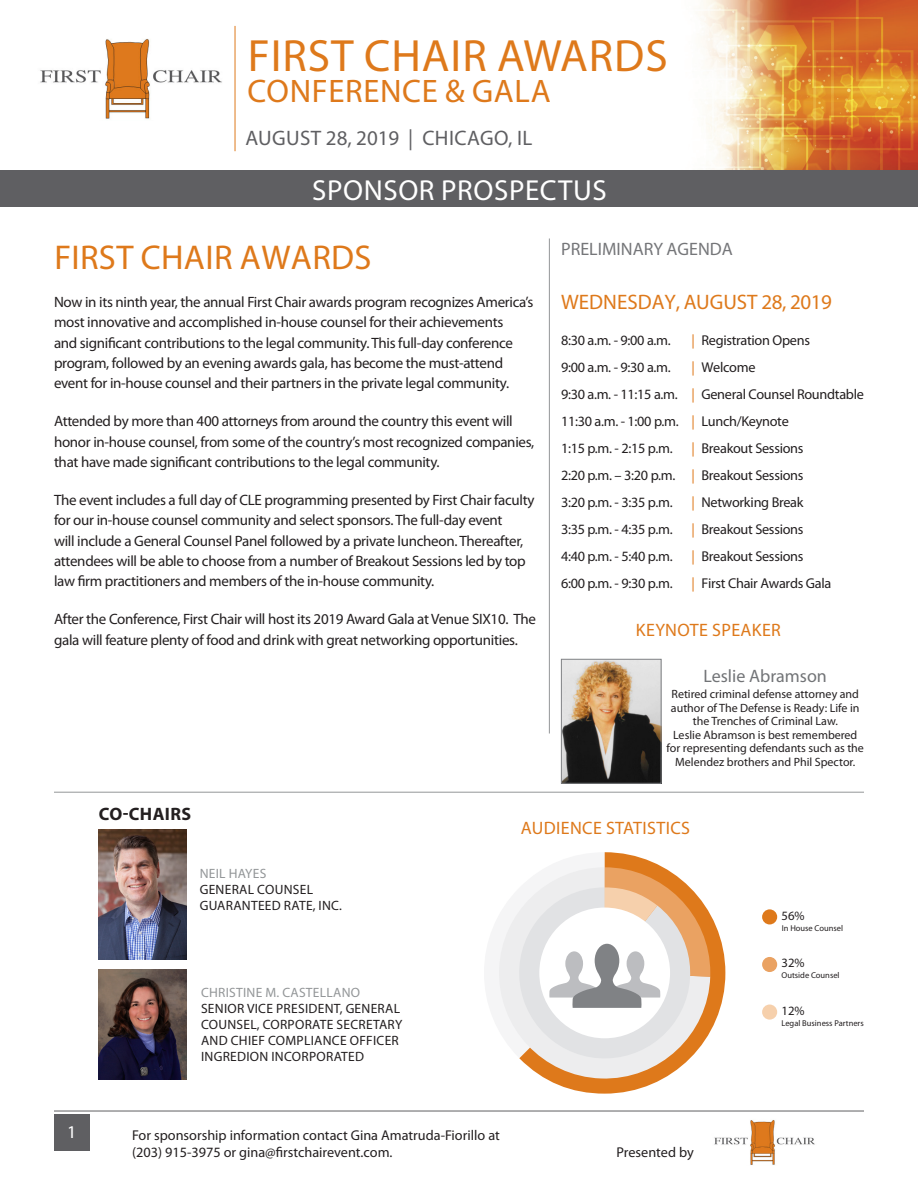
<style>
.page{position:relative;width:918px;height:1188px;background:#fff}
.page>*{position:absolute;margin:0;border:0;box-sizing:border-box;transform-origin:0 0}
.t1{font:45.3px "Myriad Pro";letter-spacing:.02em;color:#de791b}
.t2{font:34.5px "Myriad Pro";letter-spacing:.01em;color:#de791b}
.t3{font:32.7px "Myriad Pro";letter-spacing:.02em;color:#de791b}
.t4{font:29.1px "Myriad Pro";letter-spacing:.02em;color:#fff}
.t5{font:21px "Myriad Pro";letter-spacing:.02em;color:#5f5f62}
.t6{font:21px "Myriad Pro";color:#de791b}
.t7{font:18px "Myriad Pro";letter-spacing:.02em;color:#de791b}
.t8{font:18px "Myriad Pro";color:#757679}
.t9{font:18px "Myriad Pro";color:#727477}
.t10{font:700 18px "Myriad Pro";letter-spacing:.02em;color:#231f20}
.t11{font:18px "Myriad Pro";color:#fff}
.t12{font:15px/20.2px "Myriad Pro";letter-spacing:-.02em;color:#231f20}
.t13{font:14.25px "Myriad Pro";letter-spacing:-.02em;color:#231f20}
.t14{font:14.25px/16.5px "Myriad Pro";color:#231f20}
.t15{font:13.5px/15.9px "Myriad Pro";letter-spacing:.02em;color:#231f20}
.t16{font:13.5px "Myriad Pro";letter-spacing:.02em;color:#939698}
.t17{font:12.75px "Myriad Pro";color:#231f20}
.t18{font:12px/13.5px "Myriad Pro";color:#231f20;text-align:center}
.t19{font:8.55px "Myriad Pro";color:#231f20}
.s1{color:#de791b}
</style>
<div class="page">
<img style="left:606px;top:0;width:312px;height:171px">
<hr style="left:54px;top:1111px;width:810px;height:1px;background:#5f5f62">
<div style="left:0;top:171px;width:918px;height:36px;background:#5f5f62"></div>
<hr style="left:235px;top:26px;width:1px;height:125px;background:#de791b">
<img style="left:714px;top:1120px;width:101px;height:45px">
<img style="left:40px;top:39px;width:182px;height:80px">
<div style="left:54px;top:1115px;width:36px;height:36px;background:#5f5f62"></div>
<hr style="left:549px;top:238px;width:1px;height:496px;background:#939698">
<hr style="left:54px;top:792px;width:810px;height:1px;background:#939698">
<img style="left:563px;top:661px;width:97px;height:121px">
<div style="left:561px;top:659px;width:101px;height:125px;border:1px solid #808285"></div>
<div style="left:762px;top:909px;width:15px;height:15px;background:#de791b;border-radius:50%"></div>
<div style="left:762px;top:957px;width:15px;height:15px;background:#eaa262;border-radius:50%"></div>
<div style="left:762px;top:1005px;width:15px;height:15px;background:#f6d0ac;border-radius:50%"></div>
<svg style="left:550px;top:914px;width:175px;height:180px"></svg>
<svg style="left:531px;top:1069px;width:179px;height:12px"></svg>
<svg style="left:499px;top:852px;width:211px;height:217px"></svg>
<img style="left:99px;top:969px;width:88px;height:111px">
<img style="left:99px;top:830px;width:88px;height:130px">
<p class="t1" style="left:248px;top:28px;width:421px">FIRST CHAIR AWARDS</p>
<p class="t3" style="left:248px;top:70px;width:305px">CONFERENCE &amp; GALA</p>
<p class="t5" style="left:245px;top:125px;width:289px">AUGUST 28, 2019 | CHICAGO, IL</p>
<p class="t4" style="left:312px;top:172px;width:296px">SPONSOR PROSPECTUS</p>
<p class="t8" style="left:561px;top:238px;width:173px">PRELIMINARY AGENDA</p>
<p class="t6" style="left:561px;top:289px;width:272px">WEDNESDAY, AUGUST 28, 2019</p>
<p class="t13" style="left:561px;top:331px;width:111px">8:30 a.m. - 9:00 a.m.</p>
<p class="t13" style="left:692px;top:331px;width:120px"><span class="s1">|</span> Registration Opens</p>
<p class="t13" style="left:561px;top:358px;width:111px">9:00 a.m. - 9:30 a.m.</p>
<p class="t13" style="left:692px;top:358px;width:66px"><span class="s1">|</span> Welcome</p>
<p class="t13" style="left:561px;top:385px;width:304px">9:30 a.m. - 11:15 a.m. <span class="s1">|</span> General Counsel Roundtable</p>
<p class="t13" style="left:561px;top:412px;width:229px">11:30 a.m. - 1:00 p.m. <span class="s1">|</span> Lunch/Keynote</p>
<p class="t13" style="left:561px;top:439px;width:113px">1:15 p.m. - 2:15 p.m.</p>
<p class="t13" style="left:692px;top:439px;width:114px"><span class="s1">|</span> Breakout Sessions</p>
<p class="t13" style="left:561px;top:466px;width:244px">2:20 p.m. – 3:20 p.m. <span class="s1">|</span> Breakout Sessions</p>
<p class="t13" style="left:561px;top:493px;width:113px">3:20 p.m. - 3:35 p.m.</p>
<p class="t13" style="left:692px;top:493px;width:114px"><span class="s1">|</span> Networking Break</p>
<p class="t13" style="left:561px;top:520px;width:113px">3:35 p.m. - 4:35 p.m.</p>
<p class="t13" style="left:692px;top:520px;width:114px"><span class="s1">|</span> Breakout Sessions</p>
<p class="t13" style="left:561px;top:547px;width:113px">4:40 p.m. - 5:40 p.m.</p>
<p class="t13" style="left:692px;top:547px;width:114px"><span class="s1">|</span> Breakout Sessions</p>
<p class="t13" style="left:561px;top:574px;width:113px">6:00 p.m. - 9:30 p.m.</p>
<p class="t13" style="left:692px;top:574px;width:141px"><span class="s1">|</span> First Chair Awards Gala</p>
<p class="t2" style="left:54px;top:236px;width:319px">FIRST CHAIR AWARDS</p>
<p class="t12" style="left:54px;top:292px;width:481px">Now in its ninth year, the annual First Chair awards program recognizes America’s most innovative and accomplished in-house counsel for their achievements<br>and significant contributions to the legal community. This full-day conference program, followed by an evening awards gala, has become the must-attend event for in-house counsel and their partners in the private legal community.</p>
<p class="t12" style="left:54px;top:411px;width:482px">Attended by more than 400 attorneys from around the country this event will honor in-house counsel, from some of the country’s most recognized companies, that have made significant contributions to the legal community.</p>
<p class="t12" style="left:54px;top:490px;width:482px">The event includes a full day of CLE programming presented by First Chair faculty for our in-house counsel community and select sponsors. The full-day event<br>will include a General Counsel Panel followed by a private luncheon. Thereafter, attendees will be able to choose from a number of Breakout Sessions led by top law firm practitioners and members of the in-house community.</p>
<p class="t12" style="left:54px;top:609px;width:483px">After the Conference, First Chair will host its 2019 Award Gala at Venue SIX10. The gala will feature plenty of food and drink with great networking opportunities.</p>
<p class="t7" style="left:636px;top:619px;width:146px">KEYNOTE SPEAKER</p>
<p class="t9" style="left:704px;top:665px;width:125px">Leslie Abramson</p>
<p class="t18" style="left:667px;top:687px;width:199px">Retired criminal defense attorney and author of The Defense is Ready: Life in the Trenches of Criminal Law.<br>Leslie Abramson is best remembered for representing defendants such as the Melendez brothers and Phil Spector.</p>
<p class="t10" style="left:99px;top:802px;width:94px">CO-CHAIRS</p>
<p class="t16" style="left:200px;top:865px;width:68px">NEIL HAYES</p>
<p class="t15" style="left:200px;top:881px;width:115px">GENERAL COUNSEL</p>
<p class="t15" style="left:200px;top:897px;width:144px">GUARANTEED RATE, INC.</p>
<p class="t7" style="left:521px;top:817px;width:171px">AUDIENCE STATISTICS</p>
<p class="t11" style="left:67px;top:1121px;width:11px">1</p>
<p class="t16" style="left:201px;top:984px;width:161px">CHRISTINE M. CASTELLANO</p>
<p class="t15" style="left:201px;top:1000px;width:203px">SENIOR VICE PRESIDENT, GENERAL<br>COUNSEL, CORPORATE SECRETARY<br>AND CHIEF COMPLIANCE OFFICER</p>
<p class="t15" style="left:201px;top:1048px;width:164px">INGREDION INCORPORATED</p>
<p class="t14" style="left:132px;top:1127px;width:369px">For sponsorship information contact Gina Amatruda-Fiorillo at (203) 915-3975 or gina@firstchairevent.com.</p>
<p class="t13" style="left:617px;top:1143px;width:79px">Presented by</p>
<p class="t17" style="left:782px;top:908px;width:25px">56%</p>
<p class="t19" style="left:782px;top:922px;width:63px">In House Counsel</p>
<p class="t17" style="left:782px;top:955px;width:25px">32%</p>
<p class="t19" style="left:782px;top:970px;width:60px">Outside Counsel</p>
<p class="t17" style="left:782px;top:1003px;width:25px">12%</p>
<p class="t19" style="left:782px;top:1018px;width:84px">Legal Business Partners</p>
</div>
